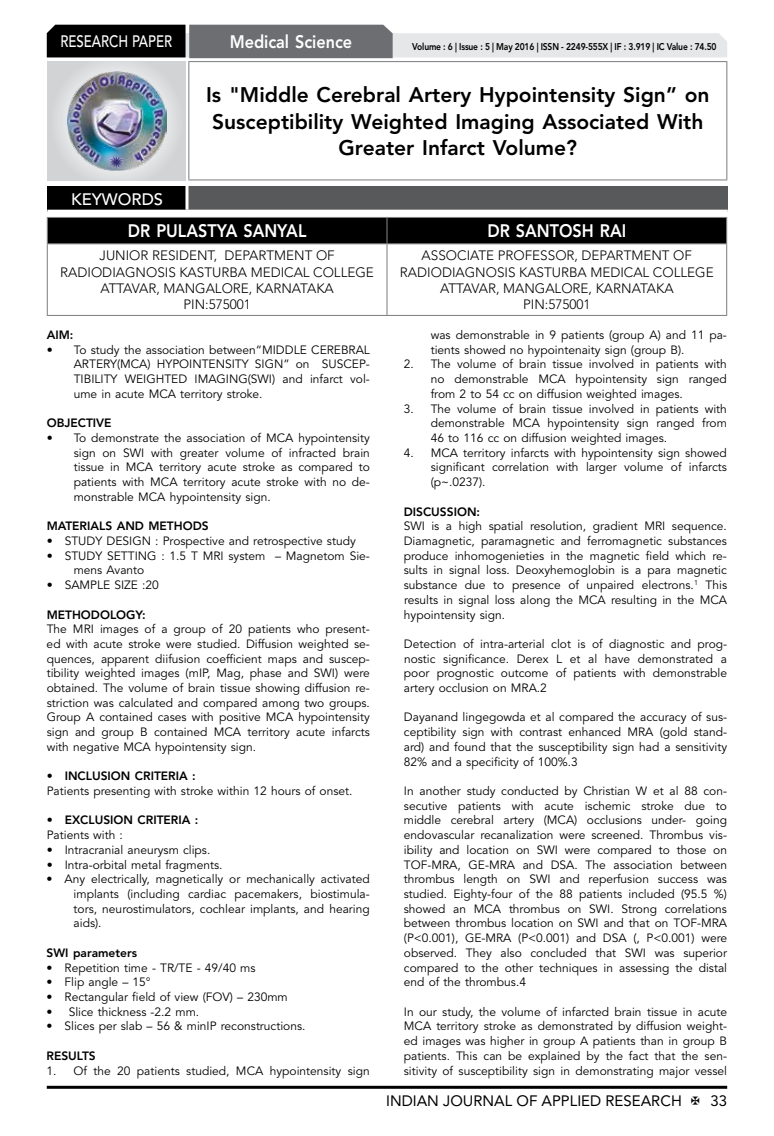
<style>
.page{position:relative;width:774px;height:1136px;background:#fff}
.page>*{position:absolute;margin:0;border:0;box-sizing:border-box;transform-origin:0 0}
.t1{font:800 21px/26.2px "Avenir LT Std";color:#000;text-align:center}
.t2{font:800 18px "Avenir LT Std";color:#fff;scale:.9 1}
.t3{font:500 16.5px "Avenir LT Std";color:#fff;scale:.8 1}
.t4{font:500 16.5px "Avenir LT Std";color:#fff}
.t5{font:15px "Avenir LT Std";color:#000}
.t6{font:300 13.5px/16.2px "Avenir LT Std";color:#000;text-align:center}
.t7{font:12px/14.7px "Avenir LT Std";color:#000;text-align:justify}
.t8{font:800 12px "Avenir LT Std";color:#000}
.t9{font:800 9.75px "Avenir LT Std";letter-spacing:-.02em;color:#000;scale:.87 1}
</style>
<div class="page">
<hr style="left:47px;top:1085px;width:680px;height:3px;background:#000">
<div style="left:48px;top:62px;width:137px;height:118px;background:linear-gradient(to right,#d9dadb,#d9dadb)"></div>
<img style="left:68px;top:71px;width:99px;height:100px">
<svg style="left:47px;top:25px;width:680px;height:33px;background:#979899"></svg>
<hr style="left:188px;top:61px;width:539px;height:1px;background:#808285">
<hr style="left:188px;top:62px;width:1px;height:117px;background:#808285">
<hr style="left:726px;top:62px;width:1px;height:117px;background:#808285">
<hr style="left:188px;top:179px;width:539px;height:1px;background:#808285">
<div style="left:47px;top:217px;width:680px;height:26px;background:#000"></div>
<hr style="left:47px;top:243px;width:340px;height:1px;background:#808285">
<hr style="left:47px;top:244px;width:1px;height:71px;background:#808285">
<hr style="left:387px;top:243px;width:340px;height:1px;background:#808285">
<hr style="left:386px;top:244px;width:1px;height:71px;background:#808285">
<hr style="left:726px;top:244px;width:1px;height:71px;background:#808285">
<hr style="left:47px;top:315px;width:340px;height:1px;background:#808285">
<hr style="left:387px;top:315px;width:340px;height:1px;background:#808285">
<div style="left:47px;top:186px;width:140px;height:25px;background:#000"></div>
<div style="left:187px;top:186px;width:541px;height:25px;background:#58595b"></div>
<hr style="left:185px;top:186px;width:3px;height:24px;background:#fff">
<hr style="left:47px;top:210px;width:140px;height:3px;background:#fff">
<hr style="left:187px;top:210px;width:541px;height:3px;background:#fff">
<h3 class="t3" style="left:60px;top:32px;width:139px">RESEARCH PAPER</h3>
<h3 class="t4" style="left:71px;top:189px;width:94px">KEYWORDS</h3>
<h2 class="t2" style="left:230px;top:31px;width:138px">Medical Science</h2>
<p class="t9" style="left:412px;top:41px;width:351px">Volume : 6 | Issue : 5 | May 2016 | ISSN - 2249-555X | IF : 3.919 | IC Value : 74.50</p>
<h1 class="t1" style="left:206px;top:82px;width:505px">Is "Middle Cerebral Artery Hypointensity Sign” on<br>Susceptibility Weighted Imaging Associated With<br>Greater Infarct Volume?</h1>
<h2 class="t2" style="left:128px;top:220px;width:200px">DR PULASTYA SANYAL</h2>
<h2 class="t2" style="left:487px;top:220px;width:156px">DR SANTOSH RAI</h2>
<p class="t6" style="left:60px;top:248px;width:315px">JUNIOR RESIDENT, DEPARTMENT OF<br>RADIODIAGNOSIS KASTURBA MEDICAL COLLEGE<br>ATTAVAR, MANGALORE, KARNATAKA<br>PIN:575001</p>
<p class="t6" style="left:400px;top:248px;width:315px">ASSOCIATE PROFESSOR, DEPARTMENT OF<br>RADIODIAGNOSIS KASTURBA MEDICAL COLLEGE<br>ATTAVAR, MANGALORE, KARNATAKA<br>PIN:575001</p>
<p class="t8" style="left:47px;top:328px;width:28px">AIM:</p>
<p class="t7" style="left:74px;top:342px;width:298px;text-indent:-27px">• To study the association between“MIDDLE CEREBRAL ARTERY(MCA) HYPOINTENSITY SIGN” on SUSCEP-TIBILITY WEIGHTED IMAGING(SWI) and infarct vol&shy;ume in acute MCA territory stroke.</p>
<p class="t8" style="left:47px;top:416px;width:66px">OBJECTIVE</p>
<p class="t7" style="left:74px;top:431px;width:298px;text-indent:-27px">• To demonstrate the association of MCA hypointensity sign on SWI with greater volume of infracted brain tissue in MCA territory acute stroke as compared to patients with MCA territory acute stroke with no de&shy;monstrable MCA hypointensity sign.</p>
<p class="t8" style="left:47px;top:519px;width:163px">MATERIALS AND METHODS</p>
<p class="t7" style="left:47px;top:533px;width:311px">• STUDY DESIGN : Prospective and retrospective study</p>
<p class="t7" style="left:74px;top:548px;width:298px;text-indent:-27px">• STUDY SETTING : 1.5 T MRI system – Magnetom Sie&shy;mens Avanto</p>
<p class="t7" style="left:47px;top:578px;width:114px">• SAMPLE SIZE :20</p>
<p class="t8" style="left:47px;top:607px;width:100px">METHODOLOGY:</p>
<p class="t7" style="left:47px;top:622px;width:325px">The MRI images of a group of 20 patients who present&shy;ed with acute stroke were studied. Diffusion weighted se&shy;quences, apparent diifusion coefficient maps and suscep&shy;tibility weighted images (mIP, Mag, phase and SWI) were obtained. The volume of brain tissue showing diffusion re&shy;striction was calculated and compared among two groups.<br>Group A contained cases with positive MCA hypointensity sign and group B contained MCA territory acute infarcts with negative MCA hypointensity sign.</p>
<p class="t8" style="left:47px;top:769px;width:151px">• INCLUSION CRITERIA :</p>
<p class="t7" style="left:47px;top:783px;width:307px">Patients presenting with stroke within 12 hours of onset.</p>
<p class="t8" style="left:47px;top:813px;width:153px">• EXCLUSION CRITERIA :</p>
<p class="t7" style="left:47px;top:827px;width:78px">Patients with :</p>
<p class="t7" style="left:47px;top:842px;width:165px">• Intracranial aneurysm clips.</p>
<p class="t7" style="left:47px;top:857px;width:177px">• Intra-orbital metal fragments.</p>
<p class="t7" style="left:74px;top:872px;width:298px;text-indent:-27px">• Any electrically, magnetically or mechanically activated implants (including cardiac pacemakers, biostimula&shy;tors, neurostimulators, cochlear implants, and hearing aids).</p>
<p class="t8" style="left:47px;top:945px;width:92px">SWI parameters</p>
<p class="t7" style="left:47px;top:960px;width:210px">• Repetition time - TR/TE - 49/40 ms</p>
<p class="t7" style="left:47px;top:974px;width:106px">• Flip angle – 15°</p>
<p class="t7" style="left:47px;top:989px;width:243px">• Rectangular field of view (FOV) – 230mm</p>
<p class="t7" style="left:47px;top:1004px;width:154px">• Slice thickness -2.2 mm.</p>
<p class="t7" style="left:47px;top:1019px;width:260px">• Slices per slab – 56 &amp; minIP reconstructions.</p>
<p class="t8" style="left:46px;top:1048px;width:51px">RESULTS</p>
<p class="t7" style="left:46px;top:1063px;width:325px">1. Of the 20 patients studied, MCA hypointensity sign</p>
<p class="t7" style="left:431px;top:328px;width:298px">was demonstrable in 9 patients (group A) and 11 pa&shy;tients showed no hypointenaity sign (group B).</p>
<p class="t7" style="left:431px;top:357px;width:298px;text-indent:-27px">2. The volume of brain tissue involved in patients with no demonstrable MCA hypointensity sign ranged from 2 to 54 cc on diffusion weighted images.</p>
<p class="t7" style="left:431px;top:401px;width:298px;text-indent:-27px">3. The volume of brain tissue involved in patients with demonstrable MCA hypointensity sign ranged from 46 to 116 cc on diffusion weighted images.</p>
<p class="t7" style="left:431px;top:445px;width:298px;text-indent:-27px">4. MCA territory infarcts with hypointensity sign showed significant correlation with larger volume of infarcts (p~.0237).</p>
<p class="t8" style="left:404px;top:504px;width:78px">DISCUSSION:</p>
<p class="t7" style="left:404px;top:519px;width:325px">SWI is a high spatial resolution, gradient MRI sequence.<br>Diamagnetic, paramagnetic and ferromagnetic substances produce inhomogenieties in the magnetic field which re&shy;sults in signal loss. Deoxyhemoglobin is a para magnetic substance due to presence of unpaired electrons.<sup>1</sup> This results in signal loss along the MCA resulting in the MCA hypointensity sign.</p>
<p class="t7" style="left:404px;top:636px;width:325px">Detection of intra-arterial clot is of diagnostic and prog&shy;nostic significance. Derex L et al have demonstrated a poor prognostic outcome of patients with demonstrable artery occlusion on MRA.2</p>
<p class="t7" style="left:404px;top:710px;width:325px">Dayanand lingegowda et al compared the accuracy of sus&shy;ceptibility sign with contrast enhanced MRA (gold stand&shy;ard) and found that the susceptibility sign had a sensitivity 82% and a specificity of 100%.3</p>
<p class="t7" style="left:404px;top:783px;width:325px">In another study conducted by Christian W et al 88 con&shy;secutive patients with acute ischemic stroke due to middle cerebral artery (MCA) occlusions under- going endovascular recanalization were screened. Thrombus vis&shy;ibility and location on SWI were compared to those on TOF-MRA, GE-MRA and DSA. The association between thrombus length on SWI and reperfusion success was studied. Eighty-four of the 88 patients included (95.5 %) showed an MCA thrombus on SWI. Strong correlations between thrombus location on SWI and that on TOF-MRA (P&lt;0.001), GE-MRA (P&lt;0.001) and DSA (, P&lt;0.001) were observed. They also concluded that SWI was superior compared to the other techniques in assessing the distal end of the thrombus.4</p>
<p class="t7" style="left:404px;top:1004px;width:325px">In our study, the volume of infarcted brain tissue in acute MCA territory stroke as demonstrated by diffusion weight&shy;ed images was higher in group A patients than in group B patients. This can be explained by the fact that the sen&shy;sitivity of susceptibility sign in demonstrating major vessel</p>
<p class="t5" style="left:386px;top:1091px;width:297px">INDIAN JOURNAL OF APPLIED RESEARCH</p>
<p class="t5" style="left:710px;top:1091px;width:18px">33</p>
</div>
